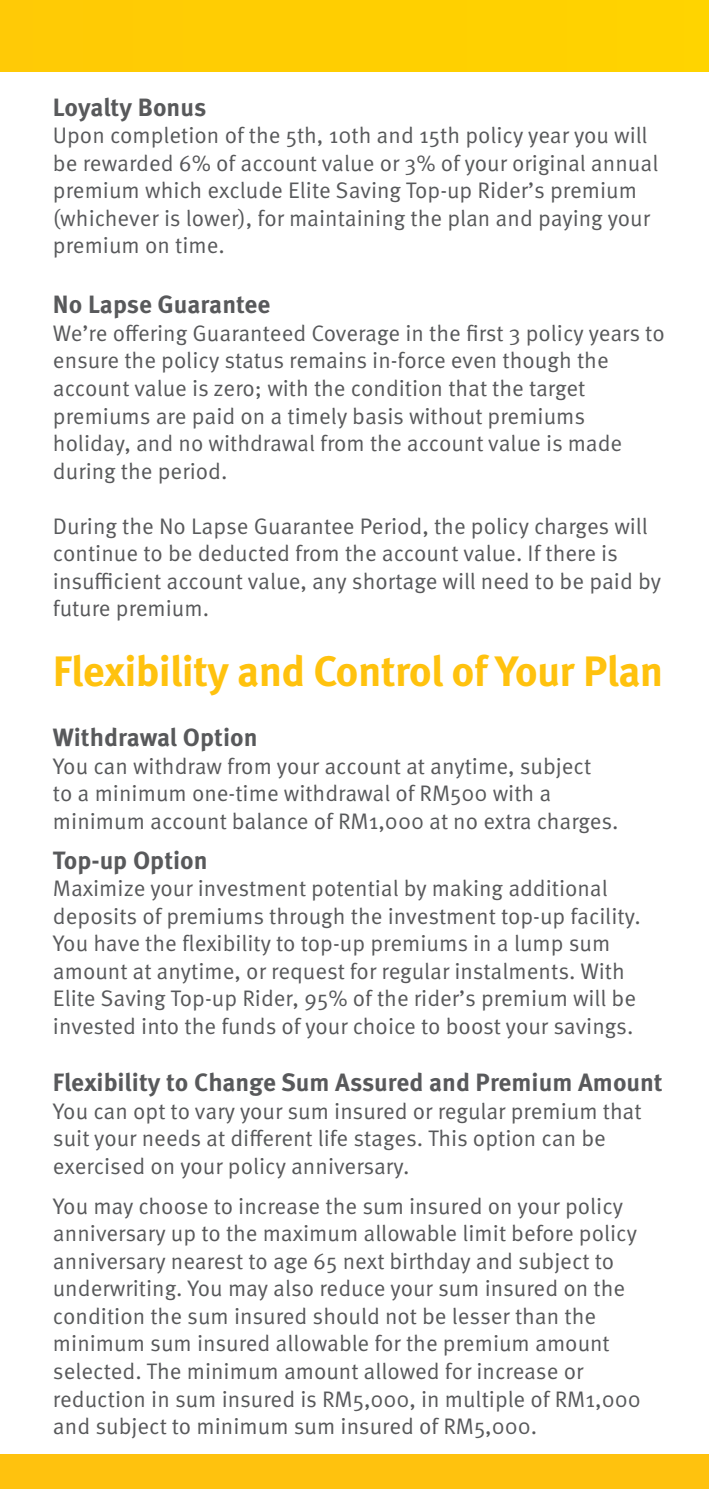
<style>
.page{position:relative;width:709px;height:1489px;background:#fff}
.page>*{position:absolute;margin:0;border:0;box-sizing:border-box;transform-origin:0 0}
.t1{font:700 42.5px "Meta Pro";letter-spacing:-.015em;color:#ffc20e}
.t2{font:700 25px "Meta Pro";color:#58595b}
.t3{font:22.5px/27.5px "Meta Pro";color:#58595b}
</style>
<div class="page">
<div style="left:0;top:1453px;width:708px;height:35px;background:#ffc20e"></div>
<div style="left:0;top:0;width:708px;height:72px;background:#ffcf01"></div>
<p class="t2" style="left:53px;top:91px;width:155px">Loyalty Bonus</p>
<p class="t3" style="left:53px;top:122px;width:606px">Upon completion of the 5th, 10th and 15th policy year you will be rewarded 6% of account value or 3% of your original annual premium which exclude Elite Saving Top-up Rider’s premium (whichever is lower), for maintaining the plan and paying your premium on time.</p>
<p class="t2" style="left:53px;top:289px;width:219px">No Lapse Guarantee</p>
<p class="t3" style="left:53px;top:320px;width:613px">We’re offering Guaranteed Coverage in the first 3 policy years to ensure the policy status remains in-force even though the account value is zero; with the condition that the target premiums are paid on a timely basis without premiums holiday, and no withdrawal from the account value is made during the period.</p>
<p class="t3" style="left:53px;top:512px;width:609px">During the No Lapse Guarantee Period, the policy charges will continue to be deducted from the account value. If there is insufficient account value, any shortage will need to be paid by future premium.</p>
<h1 class="t1" style="left:53px;top:644px;width:611px">Flexibility and Control of Your Plan</h1>
<p class="t2" style="left:53px;top:721px;width:206px">Withdrawal Option</p>
<p class="t3" style="left:53px;top:752px;width:567px">You can withdraw from your account at anytime, subject<br>to a minimum one-time withdrawal of RM500 with a minimum account balance of RM1,000 at no extra charges.</p>
<p class="t2" style="left:53px;top:844px;width:156px">Top-up Option</p>
<p class="t3" style="left:53px;top:875px;width:589px">Maximize your investment potential by making additional deposits of premiums through the investment top-up facility.<br>You have the flexibility to top-up premiums in a lump sum amount at anytime, or request for regular instalments. With Elite Saving Top-up Rider, 95% of the rider’s premium will be invested into the funds of your choice to boost your savings.</p>
<p class="t2" style="left:53px;top:1066px;width:611px">Flexibility to Change Sum Assured and Premium Amount</p>
<p class="t3" style="left:53px;top:1097px;width:590px">You can opt to vary your sum insured or regular premium that suit your needs at different life stages. This option can be exercised on your policy anniversary.</p>
<p class="t3" style="left:53px;top:1192px;width:589px">You may choose to increase the sum insured on your policy anniversary up to the maximum allowable limit before policy anniversary nearest to age 65 next birthday and subject to underwriting. You may also reduce your sum insured on the condition the sum insured should not be lesser than the minimum sum insured allowable for the premium amount selected. The minimum amount allowed for increase or reduction in sum insured is RM5,000, in multiple of RM1,000 and subject to minimum sum insured of RM5,000.</p>
</div>
